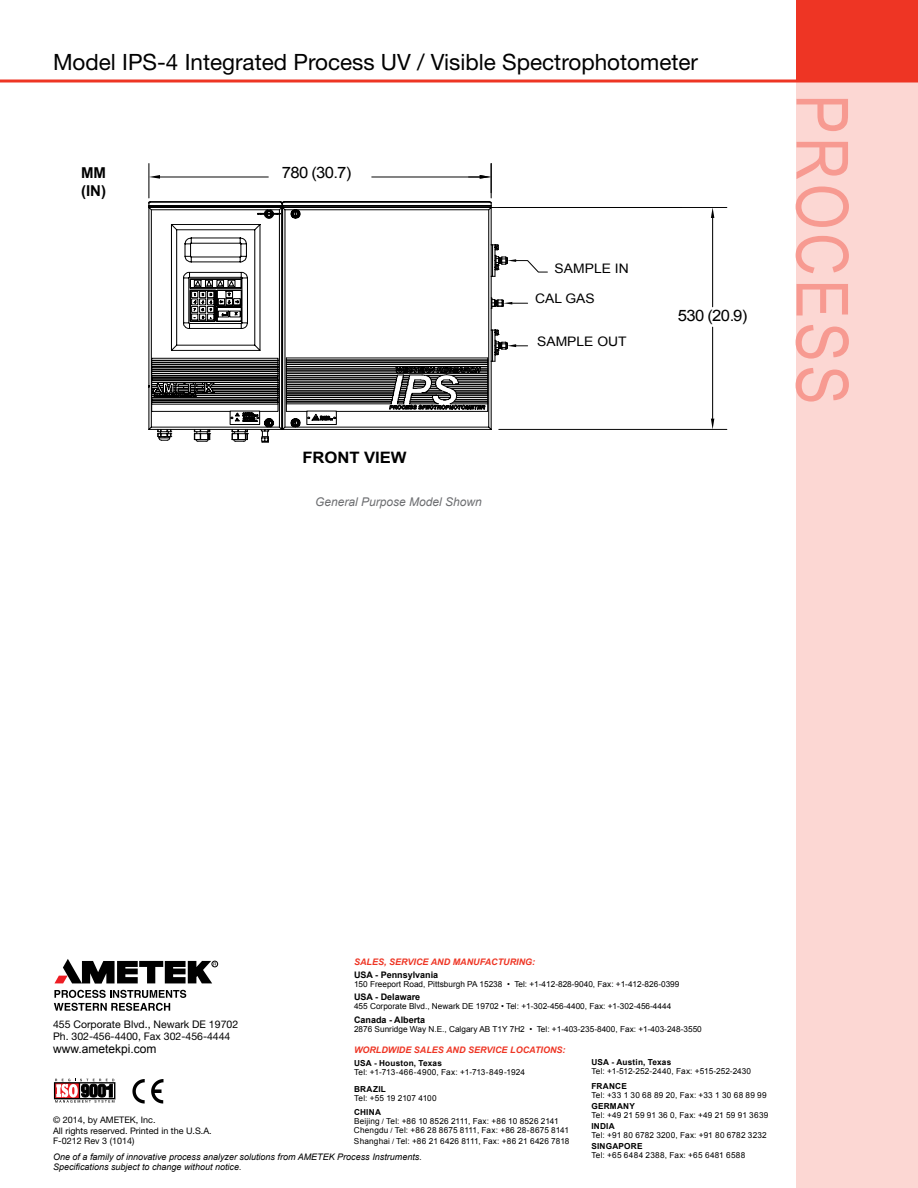
<style>
.page{position:relative;width:918px;height:1188px;background:#fff}
.page>*{position:absolute;margin:0;border:0;box-sizing:border-box;transform-origin:0 0}
.t1{font:72px "Arial Narrow";letter-spacing:.05em;color:#f79a91}
.t2{font:22.5px "Helvetica Neue";color:#000}
.t3{font:15.75px "Arial";letter-spacing:-.035em;color:#000;scale:1.06 1}
.t4{font:700 15.75px "Arial";color:#000;scale:1.06 1}
.t5{font:700 15px/18px "Arial";color:#000}
.t6{font:13.05px "Arial";color:#000;scale:1.06 1}
.t7{font:italic 12px "Arial";color:#6d6e71}
.t8{font:12px "Arial";color:#000}
.t9{font:10.5px/12px "Helvetica Neue";color:#000}
.t10{font:italic 9px/10.8px "Arial";color:#000}
.t11{font:9px/10.8px "Helvetica Neue";color:#000}
.t12{font:italic 700 9px "Arial";color:#ee3524}
.t13{font:700 9px "Arial";color:#000}
.t14{font:8.25px "Arial";color:#000}
.t15{font:8.25px/9px "Arial";letter-spacing:.02em;color:#000}
.t16{font:8.25px "Arial";letter-spacing:.025em;color:#000}
.t17{font:700 8.25px "Arial";letter-spacing:.025em;color:#000}
.t18{font:8.25px "Arial";letter-spacing:.03em;color:#000}
.s1{font-weight:700}
.s2{font-size:7.5px}
</style>
<div class="page">
<div style="left:796px;top:81px;width:122px;height:1107px;background:#fcd7d3"></div>
<div style="left:796px;top:0;width:122px;height:81px;background:#ee3524"></div>
<hr style="left:0;top:80px;width:918px;height:2px;background:#ee3524">
<svg style="left:132px;top:1079px;width:13px;height:25px"></svg>
<svg style="left:151px;top:1079px;width:12px;height:25px"></svg>
<div style="left:54px;top:1082px;width:62px;height:18px;background:#c0c2c3"></div>
<div style="left:54px;top:1082px;width:62px;height:17px;background:#919293"></div>
<svg style="left:54px;top:1079px;width:61px;height:24px"></svg>
<svg style="left:54px;top:990px;width:132px;height:21px"></svg>
<svg style="left:54px;top:959px;width:164px;height:25px"></svg>
<hr style="left:372px;top:177px;width:108px;height:1px;background:#000">
<hr style="left:160px;top:177px;width:108px;height:1px;background:#000">
<hr style="left:491px;top:164px;width:1px;height:34px;background:#000">
<hr style="left:149px;top:164px;width:1px;height:34px;background:#000">
<svg style="left:149px;top:175px;width:11px;height:4px"></svg>
<hr style="left:712px;top:218px;width:1px;height:89px;background:#000">
<hr style="left:712px;top:327px;width:1px;height:92px;background:#000">
<hr style="left:499px;top:207px;width:228px;height:1px;background:#000">
<hr style="left:499px;top:429px;width:228px;height:1px;background:#000">
<svg style="left:711px;top:419px;width:3px;height:10px"></svg>
<svg style="left:711px;top:208px;width:3px;height:10px"></svg>
<svg style="left:148px;top:201px;width:400px;height:242px"></svg>
<svg style="left:469px;top:164px;width:23px;height:29px"></svg>
<h2 class="t2" style="left:53px;top:49px;width:647px">Model IPS-4 Integrated Process UV / Visible Spectrophotometer</h2>
<h3 class="t5" style="left:81px;top:165px;width:27px">MM (IN)</h3>
<h3 class="t3" style="left:282px;top:162px;width:67px">780 (30.7)</h3>
<h3 class="t4" style="left:302px;top:447px;width:100px">FRONT VIEW</h3>
<h3 class="t7" style="left:315px;top:494px;width:168px">General Purpose Model Shown</h3>
<h3 class="t6" style="left:555px;top:260px;width:72px">SAMPLE IN</h3>
<h3 class="t6" style="left:535px;top:290px;width:58px">CAL GAS</h3>
<h3 class="t6" style="left:537px;top:333px;width:86px">SAMPLE OUT</h3>
<h3 class="t3" style="left:678px;top:305px;width:67px">530 (20.9)</h3>
<h1 class="t1" style="left:875px;top:94px;width:312px;rotate:90deg">PROCESS</h1>
<p class="t12" style="left:354px;top:956px;width:183px">SALES, SERVICE AND MANUFACTURING:</p>
<p class="t13" style="left:354px;top:969px;width:86px">USA - Pennsylvania</p>
<p class="t14" style="left:354px;top:979px;width:327px">150 Freeport Road, Pittsburgh PA 15238 • Tel: +1-412-828-9040, Fax: +1-412-826-0399</p>
<p class="t13" style="left:354px;top:991px;width:68px">USA - Delaware</p>
<p class="t14" style="left:354px;top:1001px;width:319px">455 Corporate Blvd., Newark DE 19702 • Tel: +1-302-456-4400, Fax: +1-302-456-4444</p>
<p class="t13" style="left:354px;top:1013px;width:73px">Canada - Alberta</p>
<p class="t14" style="left:354px;top:1023px;width:349px">2876 Sunridge Way N.E., Calgary AB T1Y 7H2 • Tel: +1-403-235-8400, Fax: +1-403-248-3550</p>
<p class="t12" style="left:354px;top:1044px;width:213px">WORLDWIDE SALES AND SERVICE LOCATIONS:</p>
<p class="t17" style="left:354px;top:1058px;width:90px">USA - Houston, Texas</p>
<p class="t16" style="left:354px;top:1067px;width:173px">Tel: +1-713-466-4900, Fax: +1-713-849-1924</p>
<p class="t17" style="left:354px;top:1084px;width:33px">BRAZIL</p>
<p class="t14" style="left:354px;top:1093px;width:84px">Tel: +55 19 2107 4100</p>
<p class="t15" style="left:354px;top:1108px;width:216px"><span class="s1">CHINA<br></span>Beijing <span class="s2">/</span> Tel: +86 10 8526 2111, Fax: +86 10 8526 2141<br>Chengdu <span class="s2">/</span> Tel: +86 28 8675 8111, Fax: +86 28-8675 8141</p>
<p class="t15" style="left:354px;top:1137px;width:217px">Shanghai <span class="s2">/</span> Tel: +86 21 6426 8111, Fax: +86 21 6426 7818</p>
<p class="t9" style="left:53px;top:1018px;width:187px">455 Corporate Blvd., Newark DE 19702<br>Ph. 302-456-4400, Fax 302-456-4444</p>
<h3 class="t8" style="left:53px;top:1041px;width:105px">www.ametekpi.com</h3>
<p class="t17" style="left:591px;top:1056px;width:81px">USA - Austin, Texas</p>
<p class="t14" style="left:591px;top:1065px;width:161px">Tel: +1-512-252-2440, Fax: +515-252-2430</p>
<p class="t17" style="left:591px;top:1081px;width:37px">FRANCE</p>
<p class="t18" style="left:591px;top:1090px;width:177px">Tel: +33 1 30 68 89 20, Fax: +33 1 30 68 89 99</p>
<p class="t17" style="left:591px;top:1101px;width:45px">GERMANY</p>
<p class="t16" style="left:591px;top:1110px;width:179px">Tel: +49 21 59 91 36 0, Fax: +49 21 59 91 3639</p>
<p class="t17" style="left:591px;top:1121px;width:25px">INDIA</p>
<p class="t14" style="left:591px;top:1130px;width:177px">Tel: +91 80 6782 3200, Fax: +91 80 6782 3232</p>
<p class="t17" style="left:591px;top:1141px;width:53px">SINGAPORE</p>
<p class="t18" style="left:591px;top:1150px;width:156px">Tel: +65 6484 2388, Fax: +65 6481 6588</p>
<p class="t11" style="left:53px;top:1114px;width:160px">© 2014, by AMETEK, Inc.<br>All rights reserved. Printed in the U.S.A.<br>F-0212 Rev 3 (1014)</p>
<p class="t10" style="left:53px;top:1151px;width:370px">One of a family of innovative process analyzer solutions from AMETEK Process Instruments.<br>Specifications subject to change without notice.</p>
</div>
